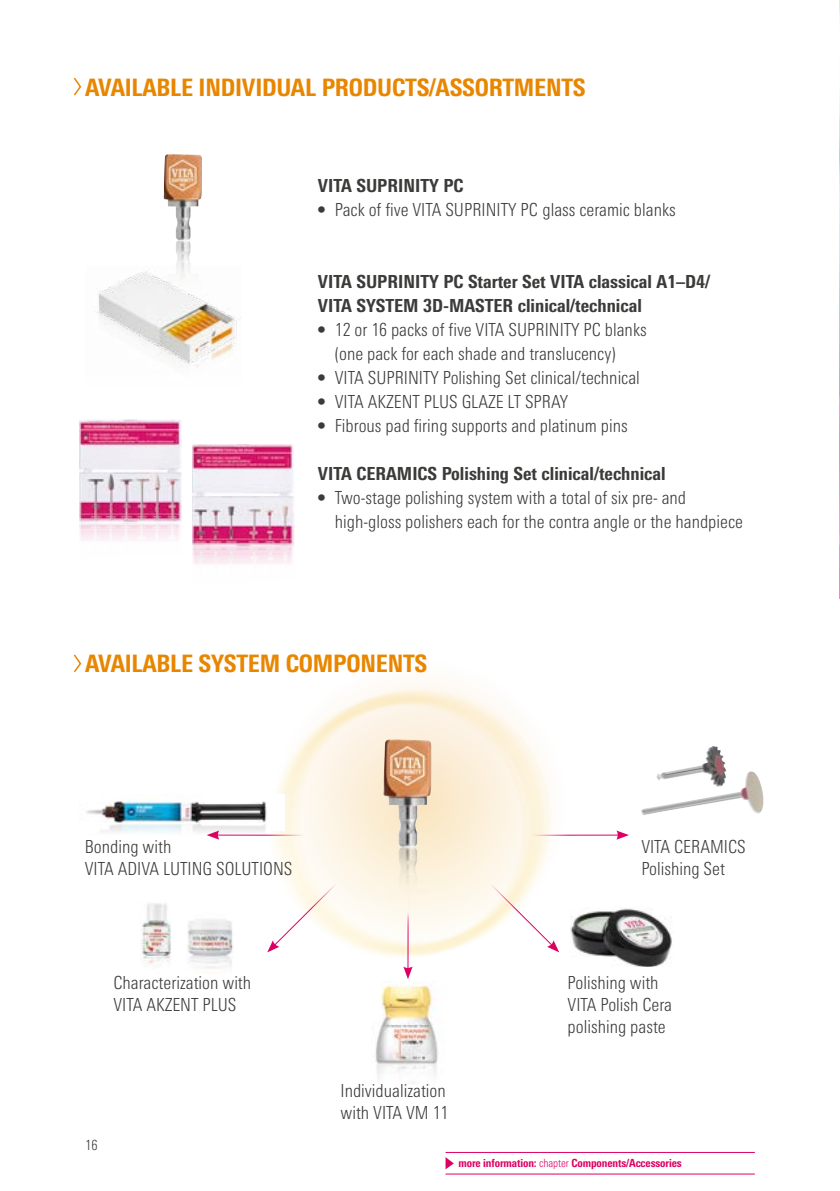
<style>
.page{position:relative;width:840px;height:1191px;background:#fff}
.page>*{position:absolute;margin:0;border:0;box-sizing:border-box;transform-origin:0 0}
.t1{font:800 condensed 24px "Univers Next Pro";letter-spacing:-.01em;color:#e98600}
.t2{font:300 condensed 18px/22px "Univers Next Pro";color:#3b3b3a}
.t3{font:800 condensed 18px/24px "Univers Next Pro";color:#3b3b3a}
.t4{font:300 condensed 14px "Univers Next Pro";color:#3b3b3a}
.t5{font:800 condensed 11.2px "Univers Next Pro";letter-spacing:-.01em;color:#dd0064}
.s1{font-family:"Univers LT Std";font-weight:700}
.s2{font-weight:300}
</style>
<div class="page">
<img style="left:141px;top:903px;width:27px;height:61px">
<img style="left:168px;top:683px;width:461px;height:286px">
<img style="left:97px;top:270px;width:144px;height:98px">
<img style="left:375px;top:985px;width:63px;height:92px">
<img style="left:88px;top:794px;width:196px;height:37px">
<img style="left:86px;top:811px;width:191px;height:62px">
<img style="left:839px;top:0;width:1px;height:599px">
<img style="left:381px;top:733px;width:50px;height:199px">
<img style="left:162px;top:154px;width:40px;height:177px">
<hr style="left:493px;top:834px;width:126px;height:1px;background:#dd0064">
<svg style="left:616px;top:830px;width:12px;height:9px"></svg>
<hr style="left:216px;top:834px;width:126px;height:1px;background:#dd0064">
<svg style="left:206px;top:830px;width:13px;height:9px"></svg>
<hr style="left:407px;top:894px;width:1px;height:75px;background:#dd0064">
<svg style="left:403px;top:966px;width:9px;height:13px"></svg>
<svg style="left:461px;top:855px;width:98px;height:97px"></svg>
<svg style="left:267px;top:855px;width:98px;height:97px"></svg>
<img style="left:570px;top:907px;width:102px;height:60px">
<img style="left:673px;top:746px;width:53px;height:25px">
<img style="left:641px;top:771px;width:122px;height:44px">
<img style="left:192px;top:445px;width:102px;height:99px">
<img style="left:192px;top:544px;width:102px;height:20px">
<img style="left:79px;top:420px;width:102px;height:98px">
<img style="left:79px;top:518px;width:102px;height:23px">
<svg style="left:445px;top:1157px;width:8px;height:12px"></svg>
<hr style="left:445px;top:1152px;width:309px;height:1px;background:#dd0064">
<hr style="left:445px;top:1173px;width:309px;height:1px;background:#dd0064">
<svg style="left:73px;top:77px;width:9px;height:19px"></svg>
<svg style="left:73px;top:654px;width:9px;height:18px"></svg>
<h1 class="t1" style="left:85px;top:73px;width:502px">AVAILABLE INDIVIDUAL PRODUCTS/ASSORTMENTS</h1>
<p class="t3" style="left:317px;top:173px;width:147px">VITA SUPRINITY PC</p>
<p class="t2" style="left:317px;top:199px;width:359px"><span class="s1">•</span> Pack of five VITA SUPRINITY PC glass ceramic blanks</p>
<p class="t3" style="left:317px;top:269px;width:393px">VITA SUPRINITY PC Starter Set VITA classical A1–D4/<br>VITA SYSTEM 3D-MASTER clinical/technical</p>
<p class="t2" style="left:334px;top:318px;width:313px;line-height:24px;text-indent:-17px"><span class="s1">•</span> 12 or 16 packs of five VITA SUPRINITY PC blanks (one pack for each shade and translucency)</p>
<p class="t2" style="left:317px;top:367px;width:323px"><span class="s1">•</span> VITA SUPRINITY Polishing Set clinical/technical</p>
<p class="t2" style="left:317px;top:391px;width:252px"><span class="s1">•</span> VITA AKZENT PLUS GLAZE LT SPRAY</p>
<p class="t2" style="left:317px;top:415px;width:311px"><span class="s1">•</span> Fibrous pad firing supports and platinum pins</p>
<p class="t3" style="left:317px;top:461px;width:349px">VITA CERAMICS Polishing Set clinical/technical</p>
<p class="t2" style="left:334px;top:486px;width:409px;line-height:24px;text-indent:-17px"><span class="s1">•</span> Two-stage polishing system with a total of six pre- and high-gloss polishers each for the contra angle or the handpiece</p>
<h1 class="t1" style="left:85px;top:649px;width:343px">AVAILABLE SYSTEM COMPONENTS</h1>
<p class="t2" style="left:85px;top:835px;width:209px">Bonding with<br>VITA ADIVA LUTING SOLUTIONS</p>
<p class="t2" style="left:113px;top:971px;width:139px">Characterization with<br>VITA AKZENT PLUS</p>
<p class="t4" style="left:85px;top:1137px;width:14px">16</p>
<p class="t2" style="left:641px;top:835px;width:106px">VITA CERAMICS<br>Polishing Set</p>
<p class="t2" style="left:567px;top:971px;width:106px">Polishing with<br>VITA Polish Cera polishing paste</p>
<p class="t2" style="left:340px;top:1079px;width:109px">Individualization with VITA VM 11</p>
<p class="t5" style="left:458px;top:1156px;width:224px">more information: <span class="s2">chapter</span> Components/Accessories</p>
</div>
